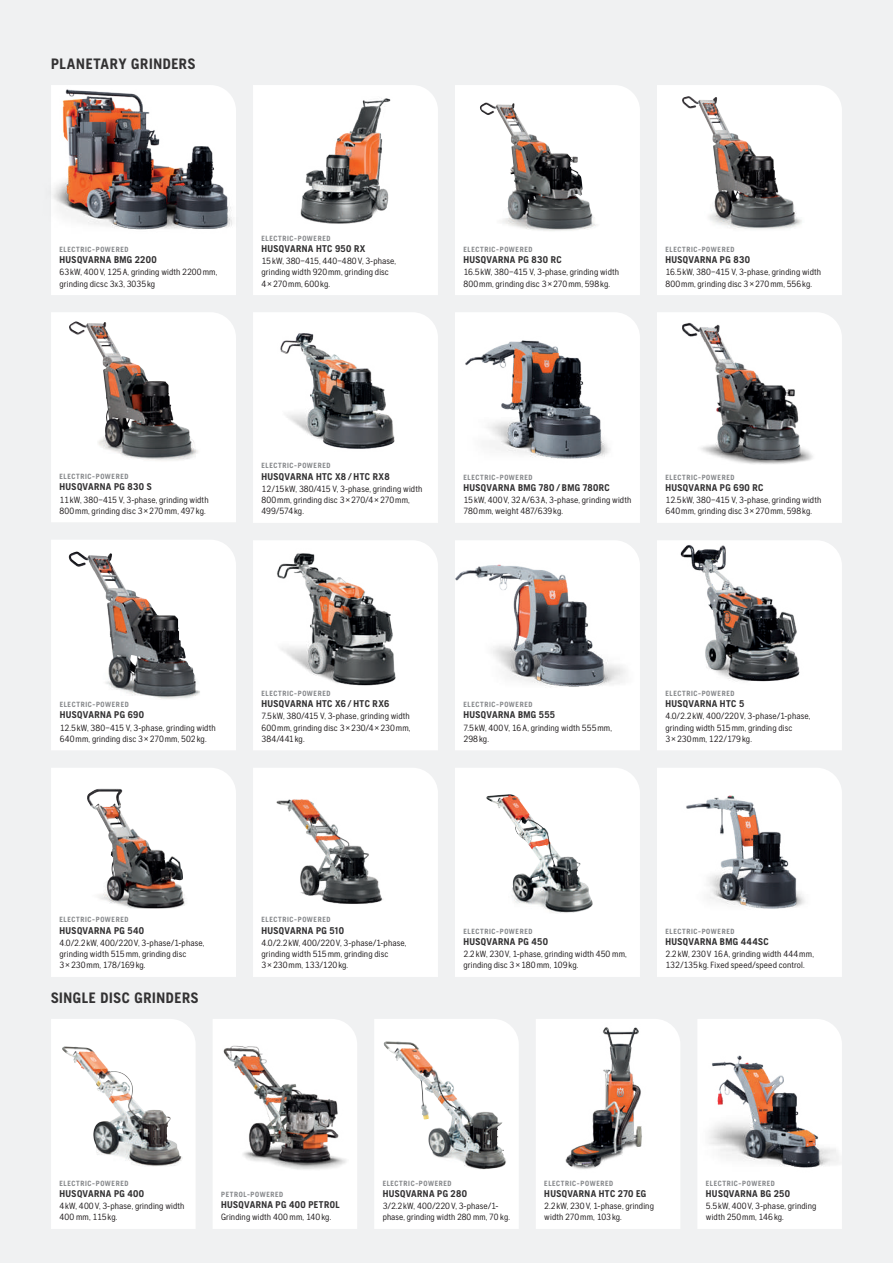
<style>
.page{position:relative;width:893px;height:1263px;background:#f0f1f2}
.page>*{position:absolute;margin:0;border:0;box-sizing:border-box;transform-origin:0 0}
.t1{font:700 15px "Husqvarna Gothic";letter-spacing:.045em;color:#333233}
.t2{font:700 9.75px "Husqvarna Gothic";letter-spacing:.04em;color:#333233}
.t3{font:9px/11.2px "Husqvarna Gothic";letter-spacing:.015em;color:#231f20}
.t4{font:700 7.5px "Husqvarna Gothic";letter-spacing:.085em;color:#87898c}
</style>
<div class="page">
<div style="left:51px;top:244px;width:185px;height:51px;background:#fff"></div>
<div style="left:657px;top:85px;width:185px;height:210px;background:#fff"></div>
<div style="left:51px;top:540px;width:185px;height:210px;background:#fff"></div>
<div style="left:51px;top:1019px;width:144px;height:210px;background:#fff"></div>
<div style="left:213px;top:1019px;width:144px;height:210px;background:#fff"></div>
<svg style="left:374px;top:1019px;width:145px;height:210px"></svg>
<div style="left:698px;top:1019px;width:144px;height:210px;background:#fff"></div>
<div style="left:536px;top:1019px;width:144px;height:210px;background:#fff"></div>
<div style="left:657px;top:541px;width:185px;height:209px;background:#fff"></div>
<div style="left:253px;top:312px;width:185px;height:211px;background:#fff"></div>
<div style="left:51px;top:768px;width:185px;height:209px;background:#fff"></div>
<div style="left:253px;top:85px;width:185px;height:210px;background:#fff"></div>
<div style="left:455px;top:312px;width:185px;height:211px;background:#fff"></div>
<div style="left:253px;top:541px;width:185px;height:209px;background:#fff"></div>
<div style="left:657px;top:768px;width:185px;height:209px;background:#fff"></div>
<div style="left:253px;top:768px;width:185px;height:209px;background:#fff"></div>
<svg style="left:455px;top:85px;width:185px;height:210px"></svg>
<div style="left:657px;top:312px;width:185px;height:211px;background:#fff"></div>
<div style="left:455px;top:541px;width:185px;height:209px;background:#fff"></div>
<div style="left:455px;top:768px;width:185px;height:209px;background:#fff"></div>
<div style="left:51px;top:312px;width:185px;height:210px;background:#fff"></div>
<img style="left:675px;top:773px;width:153px;height:157px">
<img style="left:559px;top:1023px;width:95px;height:163px">
<img style="left:51px;top:85px;width:212px;height:159px">
<img style="left:292px;top:97px;width:100px;height:129px">
<img style="left:455px;top:544px;width:185px;height:161px">
<img style="left:455px;top:325px;width:181px;height:152px">
<img style="left:699px;top:1039px;width:143px;height:149px">
<img style="left:62px;top:1046px;width:121px;height:122px">
<img style="left:223px;top:1045px;width:130px;height:128px">
<img style="left:383px;top:1043px;width:46px;height:76px">
<img style="left:682px;top:96px;width:123px;height:136px">
<img style="left:480px;top:103px;width:36px;height:89px">
<img style="left:278px;top:326px;width:125px;height:126px">
<img style="left:69px;top:552px;width:131px;height:148px">
<img style="left:682px;top:321px;width:135px;height:147px">
<img style="left:69px;top:322px;width:131px;height:141px">
<img style="left:266px;top:549px;width:137px;height:139px">
<img style="left:87px;top:789px;width:100px;height:119px">
<img style="left:677px;top:541px;width:128px;height:152px">
<img style="left:276px;top:798px;width:109px;height:108px">
<img style="left:486px;top:794px;width:107px;height:120px">
<h1 class="t1" style="left:51px;top:55px;width:146px">PLANETARY GRINDERS</h1>
<p class="t4" style="left:60px;top:245px;width:70px">ELECTRIC-POWERED</p>
<p class="t2" style="left:60px;top:254px;width:99px">HUSQVARNA BMG 2200</p>
<p class="t3" style="left:60px;top:267px;width:159px">63kW, 400V, 125A, grinding width 2200mm, grinding dicsc 3x3, 3035kg</p>
<p class="t4" style="left:261px;top:234px;width:70px">ELECTRIC-POWERED</p>
<p class="t2" style="left:261px;top:243px;width:106px">HUSQVARNA HTC 950 RX</p>
<p class="t3" style="left:261px;top:255px;width:136px">15kW, 380–415, 440–480V, 3-phase, grinding width 920mm, grinding disc<br>4×270mm, 600kg.</p>
<p class="t4" style="left:463px;top:245px;width:70px">ELECTRIC-POWERED</p>
<p class="t2" style="left:463px;top:254px;width:100px">HUSQVARNA PG 830 RC</p>
<p class="t3" style="left:463px;top:267px;width:157px">16.5kW, 380–415 V, 3-phase, grinding width<br>800mm, grinding disc 3×270mm, 598kg.</p>
<p class="t4" style="left:665px;top:245px;width:70px">ELECTRIC-POWERED</p>
<p class="t2" style="left:665px;top:254px;width:86px">HUSQVARNA PG 830</p>
<p class="t3" style="left:665px;top:267px;width:157px">16.5kW, 380–415 V, 3-phase, grinding width<br>800mm, grinding disc 3×270mm, 556kg.</p>
<p class="t4" style="left:60px;top:472px;width:70px">ELECTRIC-POWERED</p>
<p class="t2" style="left:60px;top:481px;width:94px">HUSQVARNA PG 830 S</p>
<p class="t3" style="left:60px;top:494px;width:151px">11kW, 380–415 V, 3-phase, grinding width<br>800mm, grinding disc 3×270mm, 497kg.</p>
<p class="t4" style="left:261px;top:461px;width:70px">ELECTRIC-POWERED</p>
<p class="t2" style="left:261px;top:470px;width:130px">HUSQVARNA HTC X8 / HTC RX8</p>
<p class="t3" style="left:261px;top:483px;width:162px">12/15kW, 380/415 V, 3-phase, grinding width<br>800mm, grinding disc 3×270/4×270mm,<br>499/574kg.</p>
<p class="t4" style="left:463px;top:473px;width:70px">ELECTRIC-POWERED</p>
<p class="t2" style="left:463px;top:482px;width:148px">HUSQVARNA BMG 780 / BMG 780RC</p>
<p class="t3" style="left:463px;top:494px;width:169px">15kW, 400V, 32A/63A, 3-phase, grinding width<br>780mm, weight 487/639kg.</p>
<p class="t4" style="left:665px;top:473px;width:70px">ELECTRIC-POWERED</p>
<p class="t2" style="left:665px;top:482px;width:99px">HUSQVARNA PG 690 RC</p>
<p class="t3" style="left:665px;top:494px;width:157px">12.5kW, 380–415 V, 3-phase, grinding width<br>640mm, grinding disc 3×270mm, 598kg.</p>
<p class="t4" style="left:60px;top:700px;width:70px">ELECTRIC-POWERED</p>
<p class="t2" style="left:60px;top:709px;width:86px">HUSQVARNA PG 690</p>
<p class="t3" style="left:60px;top:722px;width:157px">12.5kW, 380–415 V, 3-phase, grinding width<br>640mm, grinding disc 3×270mm, 502kg.</p>
<p class="t4" style="left:261px;top:689px;width:70px">ELECTRIC-POWERED</p>
<p class="t2" style="left:261px;top:698px;width:129px">HUSQVARNA HTC X6 / HTC RX6</p>
<p class="t3" style="left:261px;top:710px;width:150px;text-align:justify">7.5kW, 380/415 V, 3-phase, grinding width 600mm, grinding disc 3×230/4×230mm, 384/441kg.</p>
<p class="t4" style="left:463px;top:700px;width:70px">ELECTRIC-POWERED</p>
<p class="t2" style="left:463px;top:709px;width:93px">HUSQVARNA BMG 555</p>
<p class="t3" style="left:463px;top:722px;width:150px">7.5kW, 400V, 16A, grinding width 555mm,<br>298kg.</p>
<p class="t4" style="left:665px;top:689px;width:70px">ELECTRIC-POWERED</p>
<p class="t2" style="left:665px;top:698px;width:80px">HUSQVARNA HTC 5</p>
<p class="t3" style="left:665px;top:710px;width:146px">4.0/2.2kW, 400/220V, 3-phase/1-phase, grinding width 515mm, grinding disc<br>3×230mm, 122/179kg.</p>
<p class="t4" style="left:60px;top:915px;width:70px">ELECTRIC-POWERED</p>
<p class="t2" style="left:60px;top:924px;width:86px">HUSQVARNA PG 540</p>
<p class="t3" style="left:60px;top:937px;width:146px">4.0/2.2kW, 400/220V, 3-phase/1-phase, grinding width 515mm, grinding disc<br>3×230mm, 178/169kg.</p>
<h1 class="t1" style="left:51px;top:989px;width:149px">SINGLE DISC GRINDERS</h1>
<p class="t4" style="left:261px;top:915px;width:70px">ELECTRIC-POWERED</p>
<p class="t2" style="left:261px;top:924px;width:84px">HUSQVARNA PG 510</p>
<p class="t3" style="left:261px;top:937px;width:146px">4.0/2.2kW, 400/220V, 3-phase/1-phase, grinding width 515mm, grinding disc<br>3×230mm, 133/120kg.</p>
<p class="t4" style="left:463px;top:927px;width:70px">ELECTRIC-POWERED</p>
<p class="t2" style="left:463px;top:936px;width:86px">HUSQVARNA PG 450</p>
<p class="t3" style="left:463px;top:948px;width:165px">2.2kW, 230V, 1-phase, grinding width 450 mm, grinding disc 3×180mm, 109kg.</p>
<p class="t4" style="left:665px;top:927px;width:70px">ELECTRIC-POWERED</p>
<p class="t2" style="left:665px;top:936px;width:105px">HUSQVARNA BMG 444SC</p>
<p class="t3" style="left:665px;top:948px;width:150px">2.2kW, 230V 16A, grinding width 444mm,<br>132/135kg. Fixed speed/speed control.</p>
<p class="t4" style="left:60px;top:1179px;width:70px">ELECTRIC-POWERED</p>
<p class="t2" style="left:60px;top:1188px;width:86px">HUSQVARNA PG 400</p>
<p class="t3" style="left:60px;top:1200px;width:126px">4kW, 400V, 3-phase, grinding width<br>400 mm, 115kg.</p>
<p class="t4" style="left:221px;top:1190px;width:64px">PETROL-POWERED</p>
<p class="t2" style="left:221px;top:1199px;width:120px">HUSQVARNA PG 400 PETROL</p>
<p class="t3" style="left:221px;top:1212px;width:112px">Grinding width 400 mm, 140kg.</p>
<p class="t4" style="left:383px;top:1179px;width:70px">ELECTRIC-POWERED</p>
<p class="t2" style="left:383px;top:1188px;width:86px">HUSQVARNA PG 280</p>
<p class="t3" style="left:383px;top:1200px;width:129px">3/2.2kW, 400/220V, 3-phase/1- phase, grinding width 280 mm, 70 kg.</p>
<p class="t4" style="left:544px;top:1179px;width:70px">ELECTRIC-POWERED</p>
<p class="t2" style="left:544px;top:1188px;width:103px">HUSQVARNA HTC 270 EG</p>
<p class="t3" style="left:544px;top:1200px;width:111px">2.2kW, 230V, 1-phase, grinding width 270mm, 103kg.</p>
<p class="t4" style="left:706px;top:1179px;width:70px">ELECTRIC-POWERED</p>
<p class="t2" style="left:706px;top:1188px;width:86px">HUSQVARNA BG 250</p>
<p class="t3" style="left:706px;top:1200px;width:112px">5.5kW, 400V, 3-phase, grinding width 250mm, 146kg.</p>
</div>
